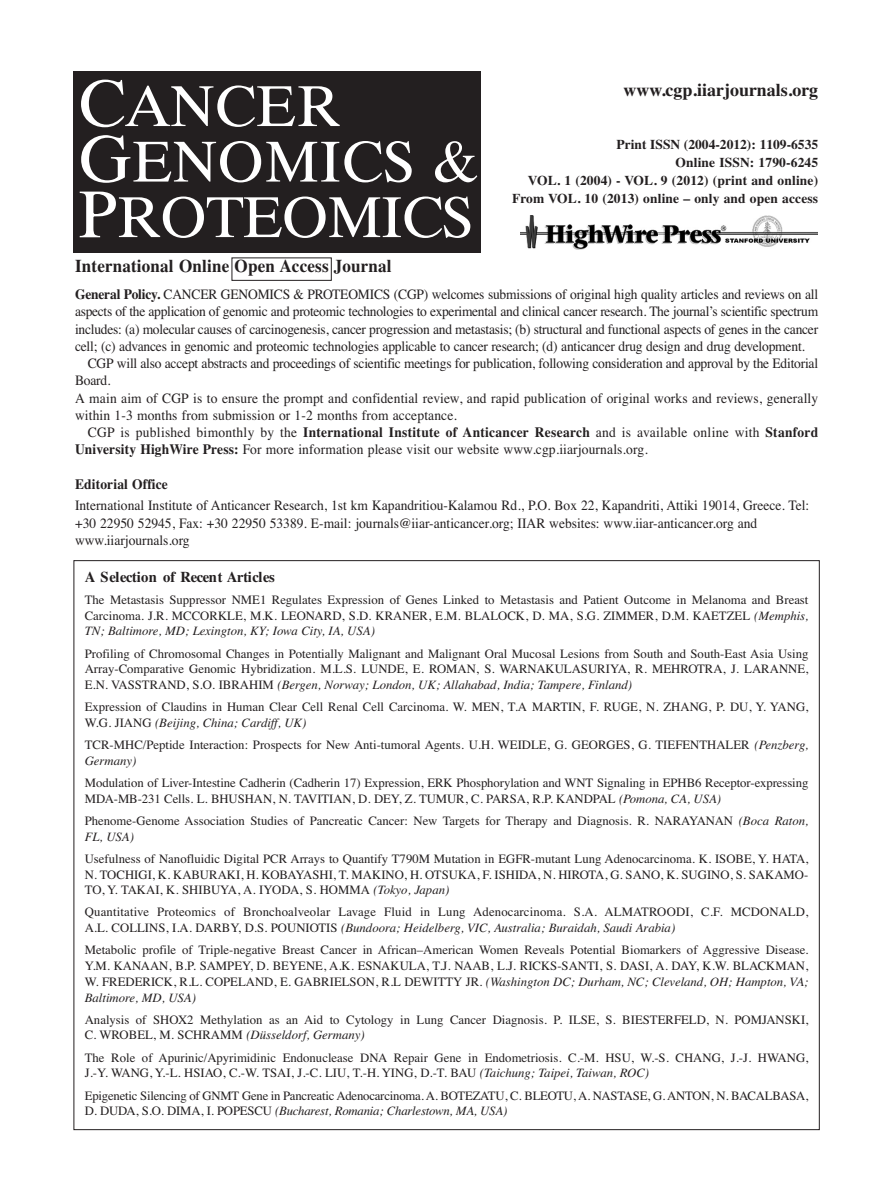
<style>
.page{position:relative;width:893px;height:1191px;background:#fff}
.page>*{position:absolute;margin:0;border:0;box-sizing:border-box;transform-origin:0 0}
.t1{font:60px/55.5px "UB Times";letter-spacing:.01em;color:#fff}
.t2{font:700 18px "Times";letter-spacing:.01em;color:#231f20;scale:.95 1}
.t3{font:700 18px "Times";letter-spacing:.01em;color:#231f20}
.t4{font:700 15px "Times";letter-spacing:-.025em;color:#231f20}
.t5{font:14.25px/17.2px "Times";letter-spacing:-.015em;color:#231f20;scale:.95 1}
.t6{font:14.25px "Times";letter-spacing:.01em;color:#231f20;scale:.95 1}
.t7{font:14.25px "Times";letter-spacing:.02em;color:#231f20;scale:.95 1}
.t8{font:700 14.25px "Times";letter-spacing:.01em;color:#231f20;scale:.95 1}
.t9{font:700 13.5px/18px "Times";letter-spacing:.01em;color:#231f20;text-align:right}
.t10{font:12.75px/15.8px "Times";color:#231f20}
.s1{font-size:69px}
.s2{font-weight:700}
.s3{font-style:italic}
</style>
<div class="page">
<div style="left:74px;top:71px;width:407px;height:182px;background:#231f20"></div>
<img style="left:520px;top:216px;width:298px;height:33px">
<div style="left:232px;top:257px;width:100px;height:24px;border:1px solid #231f20"></div>
<h1 class="t1" style="left:78px;top:78px;width:403px"><span class="s1">C</span>ANCER<br><span class="s1">G</span>ENOMICS &amp;<br><span class="s1">P</span>ROTEOMICS</h1>
<h2 class="t2" style="left:75px;top:260px;width:335px">International Online Open Access Journal</h2>
<h2 class="t3" style="left:623px;top:84px;width:196px">www.cgp.iiarjournals.org</h2>
<p class="t9" style="left:512px;top:137px;width:308px">Print ISSN (2004-2012): 1109-6535<br>Online ISSN: 1790-6245<br>VOL. 1 (2004) - VOL. 9 (2012) (print and online)<br>From VOL. 10 (2013) online – only and open access</p>
<p class="t5" style="left:75px;top:286px;width:784px"><span class="s2">General Policy.</span> CANCER GENOMICS &amp; PROTEOMICS (CGP) welcomes submissions of original high quality articles and reviews on all</p>
<p class="t5" style="left:75px;top:303px;width:784px">aspects of the application of genomic and proteomic technologies to experimental and clinical cancer research. The journal’s scientific spectrum</p>
<p class="t5" style="left:75px;top:320px;width:784px">includes: (a) molecular causes of carcinogenesis, cancer progression and metastasis; (b) structural and functional aspects of genes in the cancer</p>
<p class="t5" style="left:75px;top:337px;width:770px">cell; (c) advances in genomic and proteomic technologies applicable to cancer research; (d) anticancer drug design and drug development.</p>
<p class="t5" style="left:88px;top:355px;width:770px">CGP will also accept abstracts and proceedings of scientific meetings for publication, following consideration and approval by the Editorial</p>
<p class="t5" style="left:75px;top:372px;width:39px">Board.</p>
<p class="t6" style="left:75px;top:389px;width:784px">A main aim of CGP is to ensure the prompt and confidential review, and rapid publication of original works and reviews, generally</p>
<p class="t6" style="left:75px;top:407px;width:403px">within 1-3 months from submission or 1-2 months from acceptance.</p>
<p class="t7" style="left:88px;top:424px;width:770px">CGP is published bimonthly by the <span class="s2">International Institute of Anticancer Research</span> and is available online with <span class="s2">Stanford</span></p>
<p class="t6" style="left:75px;top:441px;width:604px"><span class="s2">University HighWire Press:</span> For more information please visit our website www.cgp.iiarjournals.org.</p>
<p class="t8" style="left:75px;top:479px;width:99px">Editorial Office</p>
<p class="t5" style="left:75px;top:497px;width:774px">International Institute of Anticancer Research, 1st km Kapandritiou-Kalamou Rd., P.O. Box 22, Kapandriti, Attiki 19014, Greece. Tel: +30 22950 52945, Fax: +30 22950 53389. E-mail: journals@iiar-anticancer.org; IIAR websites: www.iiar-anticancer.org and www.iiarjournals.org</p>
<p class="t4" style="left:85px;top:571px;width:191px">A Selection of Recent Articles</p>
<p class="t10" style="left:85px;top:591px;width:725px;text-align:justify">The Metastasis Suppressor NME1 Regulates Expression of Genes Linked to Metastasis and Patient Outcome in Melanoma and Breast Carcinoma. J.R. MCCORKLE, M.K. LEONARD, S.D. KRANER, E.M. BLALOCK, D. MA, S.G. ZIMMER, D.M. KAETZEL <span class="s3">(Memphis, TN; Baltimore, MD; Lexington, KY; Iowa City, IA, USA)</span></p>
<p class="t10" style="left:85px;top:645px;width:725px;text-align:justify">Profiling of Chromosomal Changes in Potentially Malignant and Malignant Oral Mucosal Lesions from South and South-East Asia Using Array-Comparative Genomic Hybridization. M.L.S. LUNDE, E. ROMAN, S. WARNAKULASURIYA, R. MEHROTRA, J. LARANNE, E.N. VASSTRAND, S.O. IBRAHIM <span class="s3">(Bergen, Norway; London, UK; Allahabad, India; Tampere, Finland)</span></p>
<p class="t10" style="left:85px;top:699px;width:725px">Expression of Claudins in Human Clear Cell Renal Cell Carcinoma. W. MEN, T.A MARTIN, F. RUGE, N. ZHANG, P. DU, Y. YANG,<br>W.G. JIANG <span class="s3">(Beijing, China; Cardiff, UK)</span></p>
<p class="t10" style="left:85px;top:737px;width:725px">TCR-MHC/Peptide Interaction: Prospects for New Anti-tumoral Agents. U.H. WEIDLE, G. GEORGES, G. TIEFENTHALER <span class="s3">(Penzberg,<br>Germany)</span></p>
<p class="t10" style="left:85px;top:774px;width:725px">Modulation of Liver-Intestine Cadherin (Cadherin 17) Expression, ERK Phosphorylation and WNT Signaling in EPHB6 Receptor-expressing<br>MDA-MB-231 Cells. L. BHUSHAN, N. TAVITIAN, D. DEY, Z. TUMUR, C. PARSA, R.P. KANDPAL <span class="s3">(Pomona, CA, USA)</span></p>
<p class="t10" style="left:85px;top:812px;width:725px">Phenome-Genome Association Studies of Pancreatic Cancer: New Targets for Therapy and Diagnosis. R. NARAYANAN <span class="s3">(Boca Raton,<br>FL, USA)</span></p>
<p class="t10" style="left:85px;top:850px;width:725px;text-align:justify">Usefulness of Nanofluidic Digital PCR Arrays to Quantify T790M Mutation in EGFR-mutant Lung Adenocarcinoma. K. ISOBE, Y. HATA, N. TOCHIGI, K. KABURAKI, H. KOBAYASHI, T. MAKINO, H. OTSUKA, F. ISHIDA, N. HIROTA, G. SANO, K. SUGINO, S. SAKAMO-TO, Y. TAKAI, K. SHIBUYA, A. IYODA, S. HOMMA <span class="s3">(Tokyo, Japan)</span></p>
<p class="t10" style="left:85px;top:904px;width:725px">Quantitative Proteomics of Bronchoalveolar Lavage Fluid in Lung Adenocarcinoma. S.A. ALMATROODI, C.F. MCDONALD,<br>A.L. COLLINS, I.A. DARBY, D.S. POUNIOTIS <span class="s3">(Bundoora; Heidelberg, VIC, Australia; Buraidah, Saudi Arabia)</span></p>
<p class="t10" style="left:85px;top:942px;width:725px;text-align:justify">Metabolic profile of Triple-negative Breast Cancer in African–American Women Reveals Potential Biomarkers of Aggressive Disease.<br>Y.M. KANAAN, B.P. SAMPEY, D. BEYENE, A.K. ESNAKULA, T.J. NAAB, L.J. RICKS-SANTI, S. DASI, A. DAY, K.W. BLACKMAN, W. FREDERICK, R.L. COPELAND, E. GABRIELSON, R.L DEWITTY JR. <span class="s3">(Washington DC; Durham, NC; Cleveland, OH; Hampton, VA; Baltimore, MD, USA)</span></p>
<p class="t10" style="left:85px;top:1011px;width:725px">Analysis of SHOX2 Methylation as an Aid to Cytology in Lung Cancer Diagnosis. P. ILSE, S. BIESTERFELD, N. POMJANSKI,<br>C. WROBEL, M. SCHRAMM <span class="s3">(Düsseldorf, Germany)</span></p>
<p class="t10" style="left:85px;top:1049px;width:725px">The Role of Apurinic/Apyrimidinic Endonuclease DNA Repair Gene in Endometriosis. C.-M. HSU, W.-S. CHANG, J.-J. HWANG,<br>J.-Y. WANG, Y.-L. HSIAO, C.-W. TSAI, J.-C. LIU, T.-H. YING, D.-T. BAU <span class="s3">(Taichung; Taipei, Taiwan, ROC)</span></p>
<p class="t10" style="left:85px;top:1087px;width:725px">Epigenetic Silencing of GNMT Gene in Pancreatic Adenocarcinoma. A. BOTEZATU, C. BLEOTU, A. NASTASE, G. ANTON, N. BACALBASA,<br>D. DUDA, S.O. DIMA, I. POPESCU <span class="s3">(Bucharest, Romania; Charlestown, MA, USA)</span></p>
</div>
